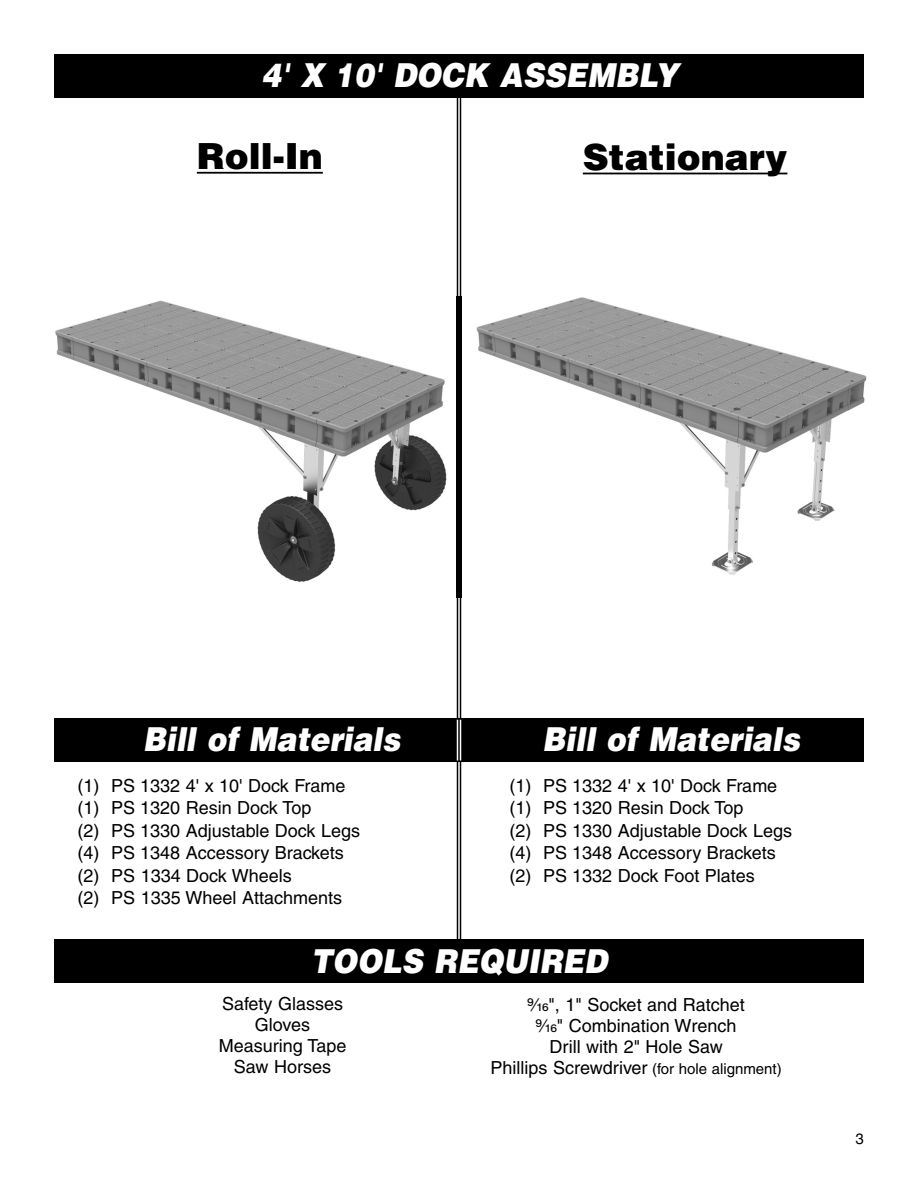
<style>
.page{position:relative;width:918px;height:1188px;background:#fff}
.page>*{position:absolute;margin:0;border:0;box-sizing:border-box;transform-origin:0 0}
.t1{font:900 36px "Helvetica";color:#000}
.t2{font:italic 900 33px "Helvetica";color:#fff;scale:.9 1}
.t3{font:18px/22.5px "Helvetica";color:#000}
.t4{font:15px "Helvetica";color:#000}
.s1{font-family:"Helvetica Fraction"}
.s2{font-size:15px}
</style>
<div class="page">
<div style="left:54px;top:54px;width:810px;height:43px;background:#000"></div>
<div style="left:54px;top:718px;width:810px;height:43px;background:#000"></div>
<hr style="left:460px;top:97px;width:1px;height:842px;background:#000">
<hr style="left:457px;top:97px;width:1px;height:842px;background:#000">
<hr style="left:460px;top:720px;width:1px;height:41px;background:#fff">
<hr style="left:457px;top:720px;width:1px;height:41px;background:#fff">
<hr style="left:197px;top:172px;width:126px;height:2px;background:#000">
<hr style="left:583px;top:173px;width:204px;height:1px;background:#000">
<img style="left:55px;top:296px;width:407px;height:302px">
<img style="left:460px;top:296px;width:1px;height:302px">
<img style="left:457px;top:296px;width:1px;height:302px">
<img style="left:476px;top:297px;width:391px;height:278px">
<div style="left:54px;top:940px;width:810px;height:43px;background:#000"></div>
<h2 class="t2" style="left:261px;top:63px;width:465px">4' X 10' DOCK ASSEMBLY</h2>
<h1 class="t1" style="left:197px;top:143px;width:127px">Roll-In</h1>
<h1 class="t1" style="left:583px;top:144px;width:206px">Stationary</h1>
<h2 class="t2" style="left:143px;top:727px;width:288px">Bill of Materials</h2>
<h2 class="t2" style="left:542px;top:727px;width:288px">Bill of Materials</h2>
<p class="t3" style="left:78px;top:776px;width:284px">(1) PS 1332 4' x 10' Dock Frame (1) PS 1320 Resin Dock Top<br>(2) PS 1330 Adjustable Dock Legs (4) PS 1348 Accessory Brackets (2) PS 1334 Dock Wheels<br>(2) PS 1335 Wheel Attachments</p>
<p class="t3" style="left:510px;top:776px;width:284px">(1) PS 1332 4' x 10' Dock Frame (1) PS 1320 Resin Dock Top<br>(2) PS 1330 Adjustable Dock Legs (4) PS 1348 Accessory Brackets (2) PS 1332 Dock Foot Plates</p>
<h2 class="t2" style="left:311px;top:949px;width:331px">TOOLS REQUIRED</h2>
<p class="t3" style="left:219px;top:995px;width:129px;line-height:21px;text-align:center">Safety Glasses<br>Gloves<br>Measuring Tape<br>Saw Horses</p>
<p class="t3" style="left:491px;top:996px;width:293px;line-height:21px;text-align:center"><span class="s1">⁹⁄₁₆</span>", 1" Socket and Ratchet<br><span class="s1">⁹⁄₁₆</span>" Combination Wrench<br>Drill with 2" Hole Saw<br>Phillips Screwdriver <span class="s2">(for hole alignment)</span></p>
<p class="t4" style="left:856px;top:1134px;width:10px">3</p>
</div>
